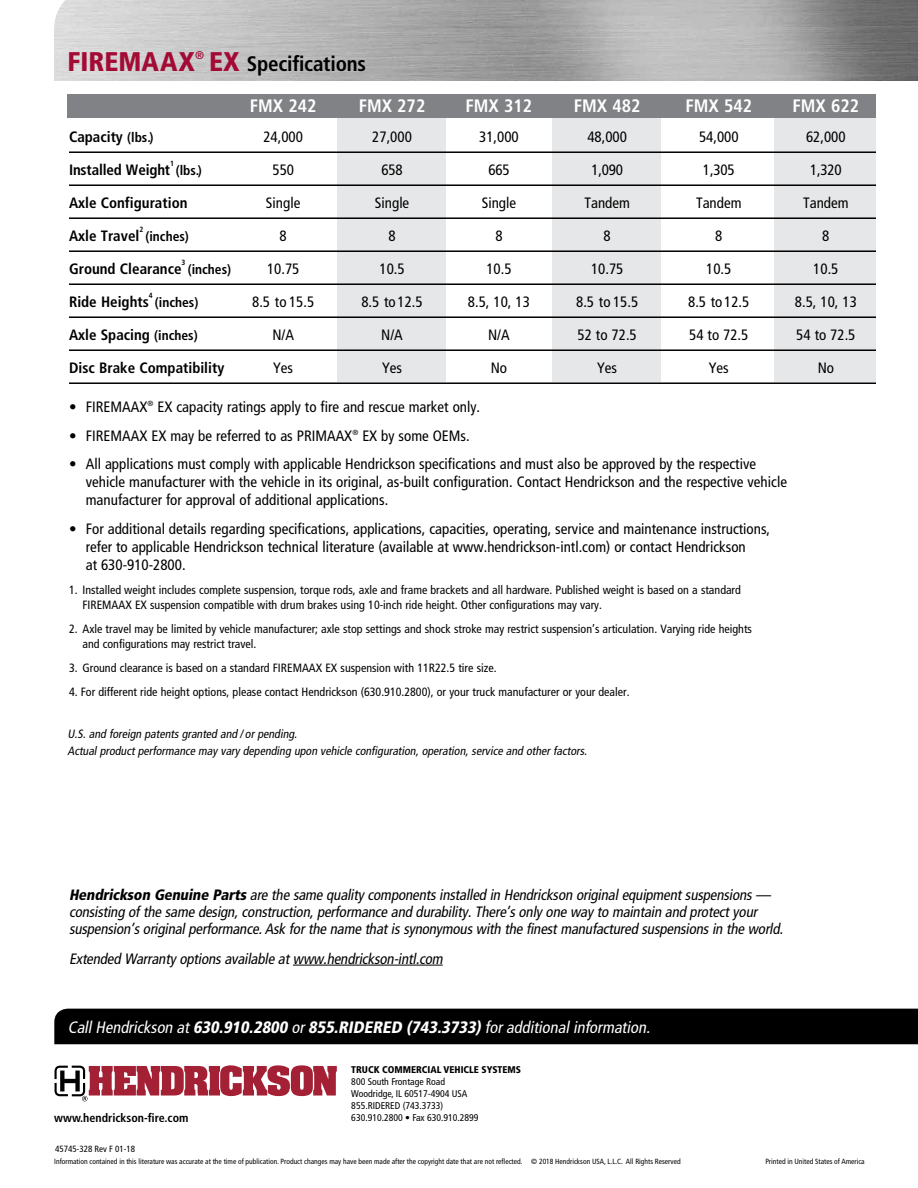
<style>
.page{position:relative;width:918px;height:1188px;background:#fff}
.page>*{position:absolute;margin:0;border:0;box-sizing:border-box;transform-origin:0 0}
.t1{font:900 condensed 27px "Frutiger LT Std";color:#a30b35}
.t2{font:700 condensed 21px "Frutiger LT Std";letter-spacing:-.01em;color:#000}
.t3{font:700 condensed 18px "Frutiger LT Std";color:#fff}
.t4{font:italic condensed 16.5px "Frutiger LT Std";color:#fff}
.t5{font:condensed 15px/18px "Frutiger LT Std";color:#000}
.t6{font:italic condensed 15px/17.2px "Frutiger LT Std";color:#000}
.t7{font:700 condensed 15px "Frutiger LT Std";color:#000}
.t8{font:700 condensed 13.5px "Frutiger LT Std";color:#000}
.t9{font:condensed 12px/15px "Frutiger LT Std";color:#000}
.t10{font:italic condensed 12px/16.5px "Frutiger LT Std";color:#000}
.t11{font:700 condensed 12px "Frutiger LT Std";color:#000}
.t12{font:700 condensed 11.25px "Frutiger LT Std";color:#a30b35}
.t13{font:condensed 9.75px/12px "Frutiger LT Std";color:#000}
.t14{font:900 condensed 9.75px "Frutiger LT Std";color:#000}
.t15{font:condensed 9px "Frutiger LT Std";color:#000}
.t16{font:condensed 7.5px "Frutiger LT Std";color:#000}
.t17{font:700 condensed 7.5px "Frutiger LT Std";color:#000}
.s1{font-weight:900;font-size:27px;color:#a30b35}
.s2{font-size:13.5px}
.s3{font-weight:900}
</style>
<div class="page">
<img style="left:54px;top:0;width:864px;height:81px">
<hr style="left:293px;top:965px;width:150px;height:1px;background:#000">
<div style="left:775px;top:97px;width:101px;height:284px;background:#e6e7e8"></div>
<div style="left:552px;top:97px;width:109px;height:284px;background:#e6e7e8"></div>
<div style="left:337px;top:97px;width:109px;height:284px;background:#e6e7e8"></div>
<div style="left:68px;top:94px;width:808px;height:24px;background:#808285"></div>
<hr style="left:69px;top:151px;width:807px;height:2px;background:#000">
<hr style="left:69px;top:184px;width:807px;height:2px;background:#000">
<hr style="left:69px;top:217px;width:807px;height:2px;background:#000">
<hr style="left:69px;top:250px;width:807px;height:2px;background:#000">
<hr style="left:69px;top:283px;width:807px;height:2px;background:#000">
<hr style="left:69px;top:316px;width:807px;height:2px;background:#000">
<hr style="left:69px;top:349px;width:807px;height:2px;background:#000">
<hr style="left:69px;top:382px;width:807px;height:2px;background:#000">
<div style="left:54px;top:1009px;width:864px;height:35px;background:#000"></div>
<svg style="left:54px;top:1065px;width:283px;height:36px"></svg>
<h1 class="t1" style="left:68px;top:45px;width:129px">FIREMAAX</h1>
<p class="t12" style="left:195px;top:49px;width:10px">®</p>
<h2 class="t2" style="left:209px;top:51px;width:159px"><span class="s1">EX</span> Specifications</h2>
<p class="t3" style="left:250px;top:96px;width:68px">FMX 242</p>
<p class="t3" style="left:359px;top:96px;width:68px">FMX 272</p>
<p class="t3" style="left:466px;top:96px;width:68px">FMX 312</p>
<p class="t3" style="left:574px;top:96px;width:68px">FMX 482</p>
<p class="t3" style="left:686px;top:96px;width:68px">FMX 542</p>
<p class="t3" style="left:793px;top:96px;width:68px">FMX 622</p>
<p class="t7" style="left:69px;top:128px;width:86px">Capacity <span class="s2">(lbs.)</span></p>
<p class="t5" style="left:263px;top:128px;width:41px">24,000</p>
<p class="t5" style="left:372px;top:128px;width:41px">27,000</p>
<p class="t5" style="left:479px;top:128px;width:41px">31,000</p>
<p class="t5" style="left:587px;top:128px;width:41px">48,000</p>
<p class="t5" style="left:699px;top:128px;width:41px">54,000</p>
<p class="t5" style="left:806px;top:128px;width:41px">62,000</p>
<p class="t7" style="left:69px;top:161px;width:103px">Installed Weight</p>
<p class="t17" style="left:170px;top:159px;width:5px">1</p>
<p class="t8" style="left:176px;top:162px;width:27px">(lbs.)</p>
<p class="t5" style="left:273px;top:161px;width:23px">550</p>
<p class="t5" style="left:382px;top:161px;width:23px">658</p>
<p class="t5" style="left:488px;top:161px;width:23px">665</p>
<p class="t5" style="left:591px;top:161px;width:33px">1,090</p>
<p class="t5" style="left:703px;top:161px;width:33px">1,305</p>
<p class="t5" style="left:810px;top:161px;width:33px">1,320</p>
<p class="t7" style="left:69px;top:194px;width:120px">Axle Configuration</p>
<p class="t5" style="left:266px;top:194px;width:36px">Single</p>
<p class="t5" style="left:375px;top:194px;width:36px">Single</p>
<p class="t5" style="left:482px;top:194px;width:36px">Single</p>
<p class="t5" style="left:584px;top:194px;width:47px">Tandem</p>
<p class="t5" style="left:696px;top:194px;width:47px">Tandem</p>
<p class="t5" style="left:803px;top:194px;width:47px">Tandem</p>
<p class="t7" style="left:69px;top:227px;width:72px">Axle Travel</p>
<p class="t17" style="left:139px;top:225px;width:5px">2</p>
<p class="t8" style="left:145px;top:228px;width:45px">(inches)</p>
<p class="t5" style="left:280px;top:227px;width:9px">8</p>
<p class="t5" style="left:389px;top:227px;width:9px">8</p>
<p class="t5" style="left:495px;top:227px;width:9px">8</p>
<p class="t5" style="left:604px;top:227px;width:9px">8</p>
<p class="t5" style="left:715px;top:227px;width:9px">8</p>
<p class="t5" style="left:822px;top:227px;width:9px">8</p>
<p class="t7" style="left:69px;top:260px;width:114px">Ground Clearance</p>
<p class="t17" style="left:182px;top:258px;width:5px">3</p>
<p class="t8" style="left:188px;top:261px;width:45px">(inches)</p>
<p class="t5" style="left:267px;top:260px;width:34px">10.75</p>
<p class="t5" style="left:380px;top:260px;width:27px">10.5</p>
<p class="t5" style="left:486px;top:260px;width:27px">10.5</p>
<p class="t5" style="left:591px;top:260px;width:34px">10.75</p>
<p class="t5" style="left:706px;top:260px;width:27px">10.5</p>
<p class="t5" style="left:813px;top:260px;width:27px">10.5</p>
<p class="t17" style="left:149px;top:291px;width:5px">4</p>
<p class="t7" style="left:69px;top:293px;width:81px">Ride Heights</p>
<p class="t8" style="left:155px;top:294px;width:45px">(inches)</p>
<p class="t5" style="left:252px;top:293px;width:64px">8.5 to 15.5</p>
<p class="t5" style="left:361px;top:293px;width:63px">8.5 to12.5</p>
<p class="t5" style="left:468px;top:293px;width:63px">8.5, 10, 13</p>
<p class="t5" style="left:576px;top:293px;width:64px">8.5 to 15.5</p>
<p class="t5" style="left:688px;top:293px;width:63px">8.5 to12.5</p>
<p class="t5" style="left:795px;top:293px;width:63px">8.5, 10, 13</p>
<p class="t7" style="left:69px;top:326px;width:130px">Axle Spacing <span class="s2">(inches)</span></p>
<p class="t5" style="left:272px;top:326px;width:23px">N/A</p>
<p class="t5" style="left:381px;top:326px;width:23px">N/A</p>
<p class="t5" style="left:488px;top:326px;width:23px">N/A</p>
<p class="t5" style="left:578px;top:326px;width:61px">52 to 72.5</p>
<p class="t5" style="left:689px;top:326px;width:61px">54 to 72.5</p>
<p class="t5" style="left:796px;top:326px;width:61px">54 to 72.5</p>
<p class="t7" style="left:69px;top:359px;width:157px">Disc Brake Compatibility</p>
<p class="t5" style="left:273px;top:359px;width:21px">Yes</p>
<p class="t5" style="left:382px;top:359px;width:21px">Yes</p>
<p class="t5" style="left:491px;top:359px;width:18px">No</p>
<p class="t5" style="left:597px;top:359px;width:21px">Yes</p>
<p class="t5" style="left:709px;top:359px;width:21px">Yes</p>
<p class="t5" style="left:818px;top:359px;width:18px">No</p>
<p class="t5" style="left:69px;top:398px;width:413px">• FIREMAAX<sup>®</sup> EX capacity ratings apply to fire and rescue market only.</p>
<p class="t5" style="left:69px;top:426px;width:402px">• FIREMAAX EX may be referred to as PRIMAAX<sup>®</sup> EX by some OEMs.</p>
<p class="t5" style="left:86px;top:455px;width:703px;text-indent:-17px">• All applications must comply with applicable Hendrickson specifications and must also be approved by the respective vehicle manufacturer with the vehicle in its original, as-built configuration. Contact Hendrickson and the respective vehicle manufacturer for approval of additional applications.</p>
<p class="t5" style="left:86px;top:519px;width:686px;text-indent:-17px">• For additional details regarding specifications, applications, capacities, operating, service and maintenance instructions, refer to applicable Hendrickson technical literature (available at www.hendrickson-intl.com) or contact Hendrickson<br>at 630-910-2800.</p>
<p class="t9" style="left:82px;top:582px;width:660px;text-indent:-14px">1. Installed weight includes complete suspension, torque rods, axle and frame brackets and all hardware. Published weight is based on a standard<br>FIREMAAX EX suspension compatible with drum brakes using 10-inch ride height. Other configurations may vary.</p>
<p class="t9" style="left:82px;top:621px;width:671px;text-indent:-14px">2. Axle travel may be limited by vehicle manufacturer; axle stop settings and shock stroke may restrict suspension’s articulation. Varying ride heights and configurations may restrict travel.</p>
<p class="t9" style="left:69px;top:660px;width:429px">3. Ground clearance is based on a standard FIREMAAX EX suspension with 11R22.5 tire size.</p>
<p class="t9" style="left:69px;top:684px;width:562px">4. For different ride height options, please contact Hendrickson (630.910.2800), or your truck manufacturer or your dealer.</p>
<p class="t10" style="left:67px;top:726px;width:524px">U.S.and foreign patentsgranted and /orpending.<br>Actualproductperformance may vary depending upon vehicle configuration,operation,service and otherfactors.</p>
<p class="t6" style="left:69px;top:886px;width:719px"><span class="s3">Hendrickson Genuine Parts</span> are the same quality componentsinstalled in Hendrickson originalequipmentsuspensions— consisting ofthe same design,construction,performance and durability.There’sonly one way to maintain and protectyour suspension’soriginalperformance. Ask forthe name thatissynonymouswith the finestmanufactured suspensionsin the world.</p>
<p class="t6" style="left:69px;top:950px;width:378px">Extended Warranty optionsavailable atwww.hendrickson-intl.com</p>
<p class="t4" style="left:68px;top:1017px;width:587px">CallHendrickson at<span class="s3">630.910.2800</span> or<span class="s3">855.RIDERED (743.3733)</span>foradditionalinformation.</p>
<p class="t11" style="left:54px;top:1111px;width:136px">www.hendrickson-fire.com</p>
<p class="t15" style="left:55px;top:1144px;width:81px">45745-328 Rev F 01-18</p>
<p class="t14" style="left:351px;top:1064px;width:171px">TRUCK COMMERCIAL VEHICLE SYSTEMS</p>
<p class="t13" style="left:351px;top:1076px;width:129px">800 South Frontage Road<br>Woodridge, IL 60517-4904 USA<br>855.RIDERED (743.3733)<br>630.910.2800 • Fax 630.910.2899</p>
<p class="t16" style="left:54px;top:1157px;width:628px">Information contained in this literature was accurate at the time of publication. Product changes may have been made after the copyright date that are not reflected. © 2018 Hendrickson USA, L.L.C. All Rights Reserved</p>
<p class="t16" style="left:765px;top:1157px;width:101px">Printed in United States of America</p>
</div>
